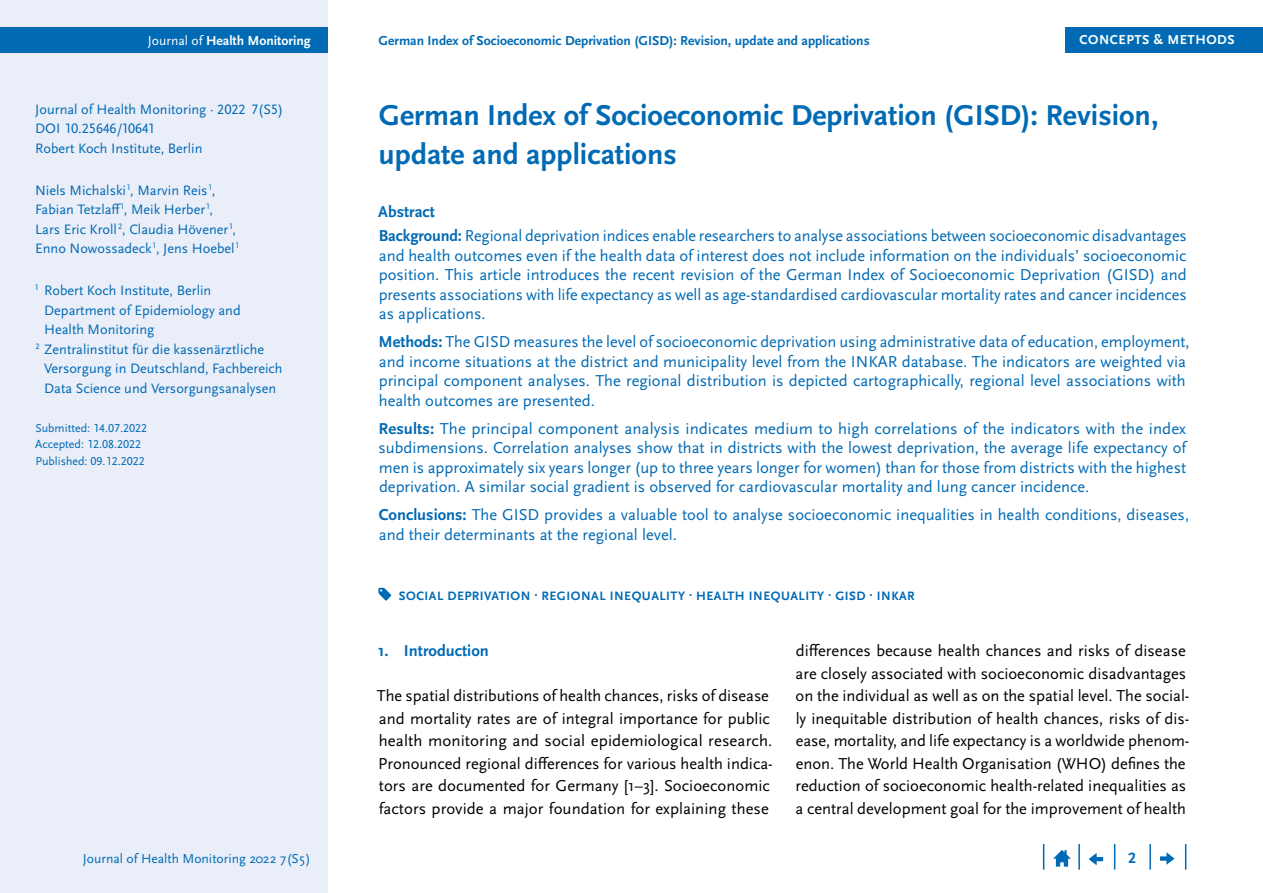
<style>
.page{position:relative;width:1263px;height:893px;background:#fff}
.page>*{position:absolute;margin:0;border:0;box-sizing:border-box;transform-origin:0 0}
.t1{font:700 30px/39px "Scala Sans Pro";color:#006ab4}
.Abstract_neu{font:16.5px/19.5px "Scala Sans Pro";color:#006ab4;text-align:justify}
.Copy{font:16.5px/22.5px "Scala Sans Pro";color:#000}
.t2{font:700 16.5px "Scala Sans Pro";color:#006ab4}
.t3{font:700 15.75px "Scala Sans Pro";color:#006ab4}
.Autor{font:14.25px/19.5px "Scala Sans Pro";color:#006ab4}
.t4{font:700 13.65px "Scala Sans Pro";color:#006ab4}
.t5{font:13.65px "Scala Sans Pro";color:#006ab4}
.t6{font:700 13.65px "Scala Sans Pro";color:#fff}
.t7{font:700 13.5px "Scala Sans Pro";letter-spacing:.04em;color:#fff}
.t8{font:700 12.75px "Scala Sans Pro";letter-spacing:.04em;color:#006ab4}
.Autor-2{font:12px/16.5px "Scala Sans Pro";color:#006ab4}
.s1{font-weight:400}
.s2{font-weight:700}
</style>
<div class="page">
<div style="left:0;top:0;width:327px;height:893px;background:#eaeef9"></div>
<div style="left:0;top:28px;width:327px;height:25px;background:#006ab4"></div>
<svg style="left:1185px;top:844px;width:1px;height:26px"></svg>
<hr style="left:1149px;top:844px;width:2px;height:26px;background:#006ab4">
<svg style="left:1114px;top:844px;width:1px;height:26px"></svg>
<hr style="left:1078px;top:844px;width:2px;height:26px;background:#006ab4">
<svg style="left:1043px;top:844px;width:1px;height:26px"></svg>
<svg style="left:1053px;top:850px;width:18px;height:17px"></svg>
<svg style="left:1089px;top:853px;width:14px;height:12px"></svg>
<svg style="left:1160px;top:852px;width:14px;height:13px"></svg>
<div style="left:1065px;top:28px;width:198px;height:25px;background:#006ab4"></div>
<svg style="left:378px;top:588px;width:13px;height:13px"></svg>
<p class="t6" style="left:148px;top:33px;width:164px"><span class="s1">Journal of</span> Health Monitoring</p>
<p class="t4" style="left:378px;top:33px;width:493px">German Index of Socioeconomic Deprivation (GISD): Revision, update and applications</p>
<p class="t7" style="left:1079px;top:32px;width:157px">CONCEPTS &amp; METHODS</p>
<p class="Autor" style="left:35px;top:99px;width:250px">Journal of Health Monitoring · 2022 7(S5)<br>DOI 10.25646/10641<br>Robert Koch Institute, Berlin</p>
<p class="Autor" style="left:35px;top:180px;width:205px">Niels Michalski<sup>1</sup>, Marvin Reis<sup>1</sup>, Fabian Tetzlaff<sup>1</sup>, Meik Herber<sup>1</sup>, Lars Eric Kroll <sup>2</sup>, Claudia Hövener<sup>1</sup>, Enno Nowossadeck<sup>1</sup>, Jens Hoebel<sup>1</sup></p>
<p class="Autor" style="left:44px;top:281px;width:198px;text-indent:-9px"><sup>1</sup> Robert Koch Institute, Berlin<br>Department of Epidemiology and<br>Health Monitoring</p>
<p class="Autor" style="left:44px;top:339px;width:240px;text-indent:-8px"><sup>2</sup> Zentralinstitut für die kassenärztliche<br>Versorgung in Deutschland, Fachbereich<br>Data Science und Versorgungsanalysen</p>
<p class="Autor-2" style="left:35px;top:419px;width:113px">Submitted: 14.07.2022<br>Accepted: 12.08.2022<br>Published: 09.12.2022</p>
<p class="t5" style="left:83px;top:850px;width:229px">Journal of Health Monitoring 2022 7(S5)</p>
<h1 class="t1" style="left:379px;top:96px;width:781px">German Index of Socioeconomic Deprivation (GISD): Revision, update and applications</h1>
<h2 class="t2" style="left:378px;top:202px;width:58px">Abstract</h2>
<p class="Abstract_neu" style="left:379px;top:226px;width:809px"><span class="s2">Background:</span> Regional deprivation indices enable researchers to analyse associations between socioeconomic disadvantages and health outcomes even if the health data of interest does not include information on the individuals’ socioeconomic position. This article introduces the recent revision of the German Index of Socioeconomic Deprivation (GISD) and presents associations with life expectancy as well as age-standardised cardiovascular mortality rates and cancer incidences as applications.</p>
<p class="Abstract_neu" style="left:378px;top:332px;width:813px;text-align:left"><span class="s2">Methods:</span> The GISD measures the level of socioeconomic deprivation using administrative data of education, employment, and income situations at the district and municipality level from the INKAR database. The indicators are weighted via principal component analyses. The regional distribution is depicted cartographically, regional level associations with health outcomes are presented.</p>
<p class="Abstract_neu" style="left:379px;top:418px;width:809px"><span class="s2">Results:</span> The principal component analysis indicates medium to high correlations of the indicators with the index subdimensions. Correlation analyses show that in districts with the lowest deprivation, the average life expectancy of men is approximately six years longer (up to three years longer for women) than for those from districts with the highest deprivation. A similar social gradient is observed for cardiovascular mortality and lung cancer incidence.</p>
<p class="Abstract_neu" style="left:379px;top:505px;width:812px"><span class="s2">Conclusions:</span> The GISD provides a valuable tool to analyse socioeconomic inequalities in health conditions, diseases, and their determinants at the regional level.</p>
<p class="t8" style="left:399px;top:588px;width:517px">SOCIAL DEPRIVATION · REGIONAL INEQUALITY · HEALTH INEQUALITY · GISD · INKAR</p>
<h2 class="t2" style="left:378px;top:641px;width:112px">1. Introduction</h2>
<p class="Copy" style="left:377px;top:684px;width:397px">The spatial distributions of health chances, risks of disease and mortality rates are of integral importance for public health monitoring and social epidemiological research.<br>Pronounced regional differences for various health indica&shy;tors are documented for Germany [1–3]. Socioeconomic factors provide a major foundation for explaining these</p>
<p class="Copy" style="left:795px;top:639px;width:396px">differences because health chances and risks of disease are closely associated with socioeconomic disadvantages on the individual as well as on the spatial level. The social&shy;ly inequitable distribution of health chances, risks of dis&shy;ease, mortality, and life expectancy is a worldwide phenom&shy;enon. The World Health Organisation (WHO) defines the reduction of socioeconomic health-related inequalities as a central development goal for the improvement of health</p>
<p class="t3" style="left:1128px;top:849px;width:9px">2</p>
</div>
